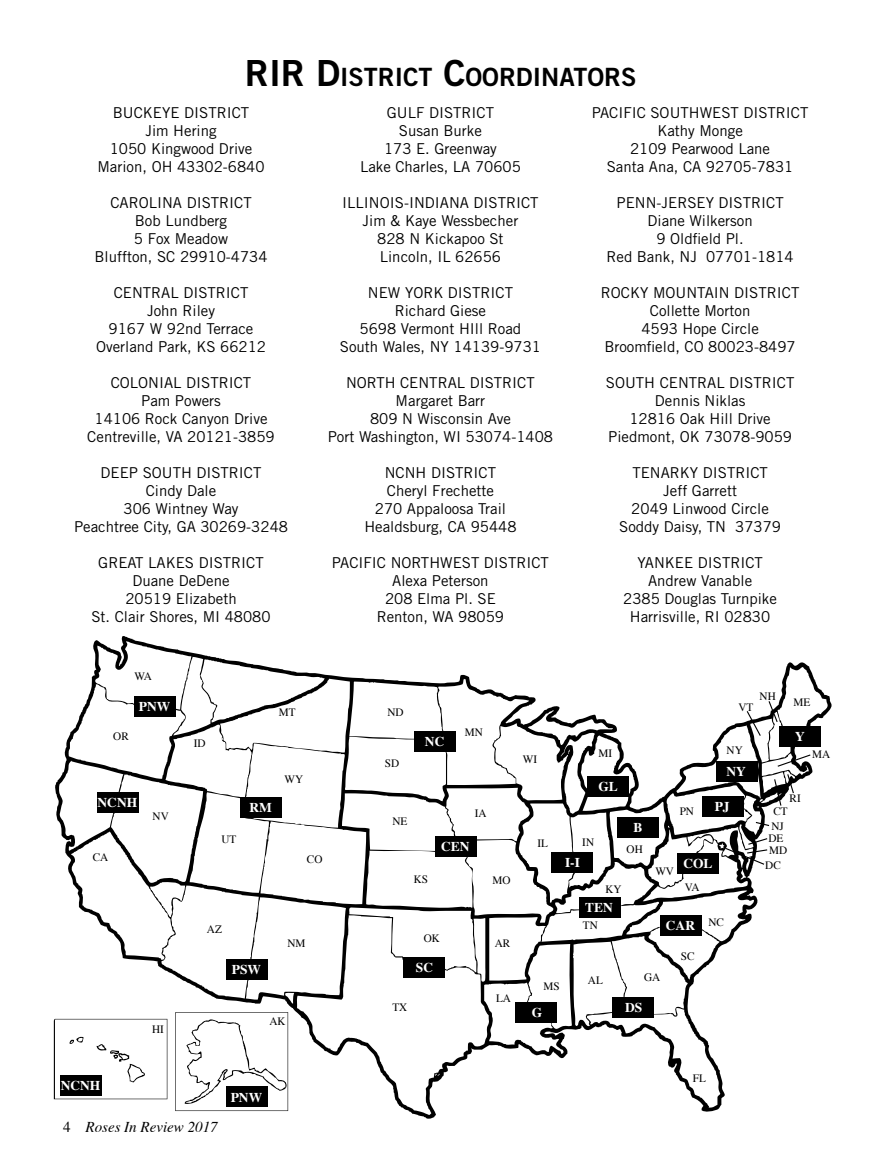
<style>
.page{position:relative;width:878px;height:1175px;background:#fff}
.page>*{position:absolute;margin:0;border:0;box-sizing:border-box;transform-origin:0 0}
.t1{font:25.2px "Trade Gothic Bold Two";color:#000}
.t2{font:15px/18px "Trade Gothic";color:#000;text-align:center}
.t3{font:italic 15px "Times";color:#000}
.t4{font:700 13.5px "Times";color:#fff}
.t5{font:11.25px/15px "Times";color:#000}
.s1{font-size:36px}
.s2{font-style:normal}
</style>
<div class="page">
<svg style="left:55px;top:636px;width:776px;height:483px"></svg>
<svg style="left:754px;top:821px;width:16px;height:6px"></svg>
<svg style="left:724px;top:837px;width:44px;height:28px"></svg>
<svg style="left:767px;top:700px;width:11px;height:23px"></svg>
<svg style="left:745px;top:709px;width:16px;height:28px"></svg>
<svg style="left:773px;top:773px;width:21px;height:34px"></svg>
<svg style="left:776px;top:753px;width:35px;height:14px"></svg>
<div style="left:134px;top:696px;width:42px;height:21px;background:#000"></div>
<div style="left:60px;top:1075px;width:42px;height:20px;background:#000"></div>
<div style="left:226px;top:1086px;width:41px;height:21px;background:#000"></div>
<div style="left:515px;top:1002px;width:42px;height:20px;background:#000"></div>
<div style="left:612px;top:997px;width:42px;height:20px;background:#000"></div>
<div style="left:659px;top:914px;width:42px;height:21px;background:#000"></div>
<div style="left:677px;top:853px;width:42px;height:20px;background:#000"></div>
<div style="left:701px;top:796px;width:42px;height:20px;background:#000"></div>
<div style="left:716px;top:761px;width:41px;height:21px;background:#000"></div>
<div style="left:779px;top:726px;width:41px;height:21px;background:#000"></div>
<div style="left:97px;top:792px;width:42px;height:20px;background:#000"></div>
<div style="left:226px;top:959px;width:41px;height:20px;background:#000"></div>
<div style="left:403px;top:957px;width:42px;height:21px;background:#000"></div>
<div style="left:435px;top:836px;width:41px;height:20px;background:#000"></div>
<div style="left:414px;top:731px;width:42px;height:21px;background:#000"></div>
<div style="left:240px;top:797px;width:42px;height:21px;background:#000"></div>
<div style="left:579px;top:896px;width:42px;height:21px;background:#000"></div>
<div style="left:551px;top:851px;width:42px;height:21px;background:#000"></div>
<div style="left:586px;top:776px;width:42px;height:21px;background:#000"></div>
<div style="left:617px;top:816px;width:42px;height:21px;background:#000"></div>
<h1 class="t1" style="left:245px;top:62px;width:393px"><span class="s1">RIR D</span>ISTRICT <span class="s1">C</span>OORDINATORS</h1>
<p class="t2" style="left:97px;top:104px;width:169px">BUCKEYE DISTRICT<br>Jim Hering<br>1050 Kingwood Drive<br>Marion, OH 43302-6840</p>
<p class="t2" style="left:95px;top:194px;width:174px">CAROLINA DISTRICT<br>Bob Lundberg<br>5 Fox Meadow<br>Bluffton, SC 29910-4734</p>
<p class="t2" style="left:96px;top:284px;width:171px">CENTRAL DISTRICT<br>John Riley<br>9167 W 92nd Terrace<br>Overland Park, KS 66212</p>
<p class="t2" style="left:87px;top:374px;width:189px">COLONIAL DISTRICT<br>Pam Powers<br>14106 Rock Canyon Drive<br>Centreville, VA 20121-3859</p>
<p class="t2" style="left:74px;top:464px;width:215px">DEEP SOUTH DISTRICT<br>Cindy Dale<br>306 Wintney Way<br>Peachtree City, GA 30269-3248</p>
<p class="t2" style="left:91px;top:554px;width:181px">GREAT LAKES DISTRICT<br>Duane DeDene<br>20519 Elizabeth<br>St. Clair Shores, MI 48080</p>
<p class="t2" style="left:360px;top:104px;width:162px">GULF DISTRICT<br>Susan Burke<br>173 E. Greenway<br>Lake Charles, LA 70605</p>
<p class="t2" style="left:342px;top:194px;width:198px">ILLINOIS-INDIANA DISTRICT<br>Jim &amp; Kaye Wessbecher<br>828 N Kickapoo St<br>Lincoln, IL 62656</p>
<p class="t2" style="left:340px;top:284px;width:203px">NEW YORK DISTRICT<br>Richard Giese<br>5698 Vermont HIll Road<br>South Wales, NY 14139-9731</p>
<p class="t2" style="left:328px;top:374px;width:227px">NORTH CENTRAL DISTRICT<br>Margaret Barr<br>809 N Wisconsin Ave<br>Port Washington, WI 53074-1408</p>
<p class="t2" style="left:364px;top:464px;width:154px">NCNH DISTRICT<br>Cheryl Frechette<br>270 Appaloosa Trail<br>Healdsburg, CA 95448</p>
<p class="t2" style="left:332px;top:554px;width:218px">PACIFIC NORTHWEST DISTRICT<br>Alexa Peterson<br>208 Elma Pl. SE<br>Renton, WA 98059</p>
<p class="t2" style="left:591px;top:104px;width:218px">PACIFIC SOUTHWEST DISTRICT<br>Kathy Monge<br>2109 Pearwood Lane<br>Santa Ana, CA 92705-7831</p>
<p class="t2" style="left:606px;top:194px;width:189px">PENN-JERSEY DISTRICT<br>Diane Wilkerson<br>9 Oldfield Pl.<br>Red Bank, NJ 07701-1814</p>
<p class="t2" style="left:601px;top:284px;width:200px">ROCKY MOUNTAIN DISTRICT<br>Collette Morton<br>4593 Hope Circle<br>Broomfield, CO 80023-8497</p>
<p class="t2" style="left:606px;top:374px;width:190px">SOUTH CENTRAL DISTRICT<br>Dennis Niklas<br>12816 Oak Hill Drive<br>Piedmont, OK 73078-9059</p>
<p class="t2" style="left:619px;top:464px;width:163px">TENARKY DISTRICT<br>Jeff Garrett<br>2049 Linwood Circle<br>Soddy Daisy, TN 37379</p>
<p class="t2" style="left:623px;top:554px;width:155px">YANKEE DISTRICT<br>Andrew Vanable<br>2385 Douglas Turnpike<br>Harrisville, RI 02830</p>
<p class="t5" style="left:134px;top:669px;width:19px">WA</p>
<p class="t4" style="left:139px;top:701px;width:33px">PNW</p>
<p class="t5" style="left:279px;top:705px;width:18px">MT</p>
<p class="t5" style="left:387px;top:705px;width:18px">ND</p>
<p class="t5" style="left:759px;top:689px;width:18px">NH</p>
<p class="t5" style="left:738px;top:700px;width:16px">VT</p>
<p class="t5" style="left:793px;top:696px;width:18px">ME</p>
<p class="t5" style="left:113px;top:729px;width:17px">OR</p>
<p class="t5" style="left:194px;top:736px;width:13px">ID</p>
<p class="t5" style="left:284px;top:772px;width:20px">WY</p>
<p class="t5" style="left:385px;top:757px;width:16px">SD</p>
<p class="t4" style="left:425px;top:736px;width:21px">NC</p>
<p class="t5" style="left:465px;top:725px;width:20px">MN</p>
<p class="t5" style="left:523px;top:752px;width:16px">WI</p>
<p class="t5" style="left:598px;top:746px;width:15px">MI</p>
<p class="t4" style="left:598px;top:781px;width:21px">GL</p>
<p class="t5" style="left:726px;top:744px;width:18px">NY</p>
<p class="t4" style="left:726px;top:766px;width:21px">NY</p>
<p class="t4" style="left:795px;top:731px;width:11px">Y</p>
<p class="t5" style="left:812px;top:747px;width:20px">MA</p>
<p class="t4" style="left:98px;top:796px;width:41px">NCNH</p>
<p class="t5" style="left:93px;top:850px;width:17px">CA</p>
<p class="t5" style="left:153px;top:809px;width:18px">NV</p>
<p class="t5" style="left:221px;top:832px;width:16px">UT</p>
<p class="t4" style="left:249px;top:802px;width:24px">RM</p>
<p class="t5" style="left:307px;top:852px;width:17px">CO</p>
<p class="t5" style="left:392px;top:814px;width:16px">NE</p>
<p class="t5" style="left:413px;top:872px;width:16px">KS</p>
<p class="t5" style="left:475px;top:806px;width:13px">IA</p>
<p class="t4" style="left:441px;top:841px;width:30px">CEN</p>
<p class="t5" style="left:492px;top:873px;width:20px">MO</p>
<p class="t5" style="left:537px;top:837px;width:12px">IL</p>
<p class="t5" style="left:582px;top:836px;width:13px">IN</p>
<p class="t4" style="left:565px;top:856px;width:16px">I-I</p>
<p class="t4" style="left:633px;top:821px;width:10px">B</p>
<p class="t5" style="left:626px;top:842px;width:18px">OH</p>
<p class="t5" style="left:605px;top:882px;width:18px">KY</p>
<p class="t5" style="left:679px;top:804px;width:16px">PN</p>
<p class="t4" style="left:714px;top:801px;width:16px">PJ</p>
<p class="t5" style="left:655px;top:864px;width:20px">WV</p>
<p class="t4" style="left:683px;top:858px;width:31px">COL</p>
<p class="t5" style="left:684px;top:880px;width:16px">VA</p>
<p class="t5" style="left:789px;top:792px;width:13px">RI</p>
<p class="t5" style="left:771px;top:804px;width:18px">CT<br>NJ</p>
<p class="t5" style="left:768px;top:832px;width:20px;line-height:12.3px">DE<br>MD</p>
<p class="t5" style="left:765px;top:858px;width:17px">DC</p>
<p class="t4" style="left:585px;top:901px;width:29px">TEN</p>
<p class="t5" style="left:207px;top:922px;width:16px">AZ</p>
<p class="t5" style="left:287px;top:936px;width:20px">NM</p>
<p class="t5" style="left:423px;top:931px;width:18px">OK</p>
<p class="t5" style="left:495px;top:937px;width:17px">AR</p>
<p class="t5" style="left:583px;top:918px;width:16px">TN</p>
<p class="t4" style="left:665px;top:919px;width:31px">CAR</p>
<p class="t5" style="left:708px;top:915px;width:17px">NC</p>
<p class="t5" style="left:681px;top:950px;width:15px">SC</p>
<p class="t4" style="left:232px;top:964px;width:31px">PSW</p>
<p class="t4" style="left:416px;top:962px;width:19px">SC</p>
<p class="t5" style="left:543px;top:979px;width:18px">MS</p>
<p class="t5" style="left:588px;top:973px;width:16px">AL</p>
<p class="t5" style="left:644px;top:970px;width:18px">GA</p>
<p class="t5" style="left:152px;top:1022px;width:13px">HI</p>
<p class="t5" style="left:269px;top:1014px;width:18px">AK</p>
<p class="t5" style="left:392px;top:1000px;width:16px">TX</p>
<p class="t5" style="left:496px;top:991px;width:16px">LA</p>
<p class="t4" style="left:531px;top:1007px;width:12px">G</p>
<p class="t4" style="left:625px;top:1002px;width:19px">DS</p>
<p class="t4" style="left:61px;top:1080px;width:41px">NCNH</p>
<p class="t3" style="left:63px;top:1120px;width:156px"><span class="s2">4</span> Roses In Review 2017</p>
<p class="t4" style="left:231px;top:1091px;width:33px">PNW</p>
<p class="t5" style="left:692px;top:1071px;width:15px">FL</p>
</div>
